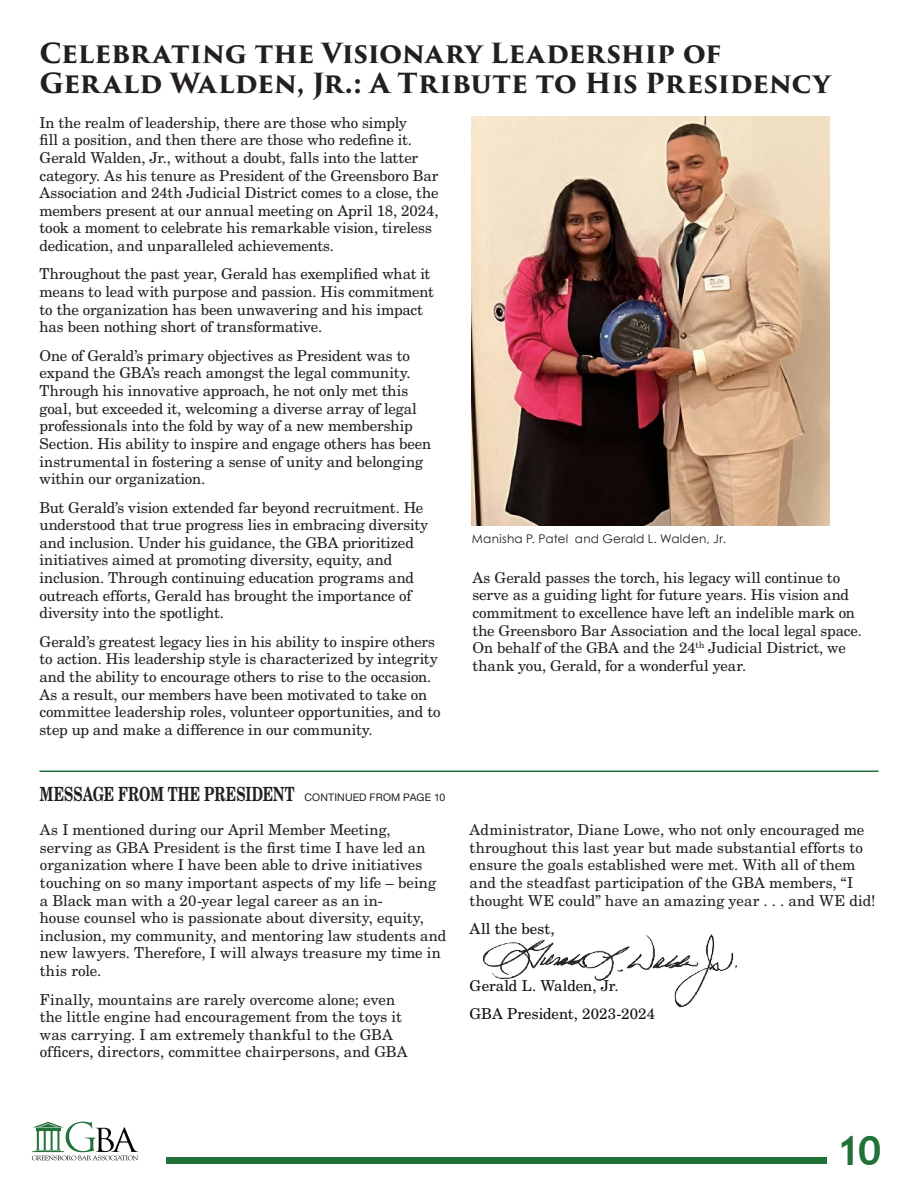
<style>
.page{position:relative;width:918px;height:1188px;background:#fff}
.page>*{position:absolute;margin:0;border:0;box-sizing:border-box;transform-origin:0 0}
.PullQuote{font:700 40.5px "Trebuchet MS";color:#227138}
.t1{font:700 27px/30px "Trajan Pro 3";color:#231f20}
.Continued_HL{font:700 19.5px "New Century Schlbk LT Std";letter-spacing:.015em;color:#231f20;scale:.7 1}
.t2{font:15px/17.7px "New Century Schlbk LT Std";letter-spacing:-.005em;color:#231f20}
.t3{font:15px "New Century Schlbk LT Std";color:#0d0d0d}
.t4{font:12px "Century Gothic";letter-spacing:.025em;color:#231f20}
.s1{font-family:"Helvetica Neue LT Std";font-weight:400;font-size:10.5px}
</style>
<div class="page">
<svg style="left:33px;top:1160px;width:105px;height:1px"></svg>
<svg style="left:32px;top:1121px;width:106px;height:39px"></svg>
<div style="left:166px;top:1157px;width:660px;height:7px;background:#227138"></div>
<img style="left:472px;top:116px;width:357px;height:410px">
<img style="left:483px;top:934px;width:254px;height:74px">
<hr style="left:39px;top:770px;width:840px;height:2px;background:#227138">
<h2 class="t1" style="left:39px;top:39px;width:793px">Celebrating the Visionary Leadership of<br>Gerald Walden, Jr.: A Tribute to His Presidency</h2>
<p class="t2" style="left:39px;top:113px;width:401px">In the realm of leadership, there are those who simply<br>fill a position, and then there are those who redefine it.<br>Gerald Walden, Jr., without a doubt, falls into the latter category. As his tenure as President of the Greensboro Bar Association and 24th Judicial District comes to a close, the members present at our annual meeting on April 18, 2024, took a moment to celebrate his remarkable vision, tireless dedication, and unparalleled achievements.</p>
<p class="t2" style="left:39px;top:265px;width:396px">Throughout the past year, Gerald has exemplified what it means to lead with purpose and passion. His commitment to the organization has been unwavering and his impact has been nothing short of transformative.</p>
<p class="t2" style="left:39px;top:347px;width:393px">One of Gerald’s primary objectives as President was to expand the GBA’s reach amongst the legal community.<br>Through his innovative approach, he not only met this goal, but exceeded it, welcoming a diverse array of legal professionals into the fold by way of a new membership Section. His ability to inspire and engage others has been instrumental in fostering a sense of unity and belonging within our organization.</p>
<p class="t2" style="left:39px;top:498px;width:390px">But Gerald’s vision extended far beyond recruitment. He understood that true progress lies in embracing diversity and inclusion. Under his guidance, the GBA prioritized initiatives aimed at promoting diversity, equity, and inclusion. Through continuing education programs and outreach efforts, Gerald has brought the importance of diversity into the spotlight.</p>
<p class="t2" style="left:39px;top:633px;width:403px">Gerald’s greatest legacy lies in his ability to inspire others to action. His leadership style is characterized by integrity and the ability to encourage others to rise to the occasion.<br>As a result, our members have been motivated to take on committee leadership roles, volunteer opportunities, and to step up and make a difference in our community.</p>
<p class="Continued_HL" style="left:40px;top:781px;width:581px">MESSAGE FROM THE PRESIDENT <span class="s1">CONTINUED FROM PAGE 10</span></p>
<p class="t2" style="left:40px;top:821px;width:408px">As I mentioned during our April Member Meeting, serving as GBA President is the first time I have led an organization where I have been able to drive initiatives touching on so many important aspects of my life – being a Black man with a 20-year legal career as an in-<br>house counsel who is passionate about diversity, equity, inclusion, my community, and mentoring law students and new lawyers. Therefore, I will always treasure my time in this role.</p>
<p class="t2" style="left:40px;top:990px;width:369px">Finally, mountains are rarely overcome alone; even the little engine had encouragement from the toys it was carrying. I am extremely thankful to the GBA officers, directors, committee chairpersons, and GBA</p>
<p class="t4" style="left:472px;top:531px;width:256px">Manisha P. Patel and Gerald L. Walden, Jr.</p>
<p class="t2" style="left:472px;top:568px;width:391px">As Gerald passes the torch, his legacy will continue to serve as a guiding light for future years. His vision and commitment to excellence have left an indelible mark on the Greensboro Bar Association and the local legal space.<br>On behalf of the GBA and the 24<sup>th</sup> Judicial District, we thank you, Gerald, for a wonderful year.</p>
<p class="t2" style="left:470px;top:821px;width:408px">Administrator, Diane Lowe, who not only encouraged me throughout this last year but made substantial efforts to ensure the goals established were met. With all of them and the steadfast participation of the GBA members, “I thought WE could” have an amazing year . . . and WE did!</p>
<p class="t3" style="left:470px;top:920px;width:86px">All the best,</p>
<p class="t3" style="left:470px;top:976px;width:151px">Gerald L. Walden, Jr.</p>
<p class="t3" style="left:470px;top:1005px;width:187px">GBA President, 2023-2024</p>
<p class="PullQuote" style="left:837px;top:1125px;width:47px">10</p>
</div>
